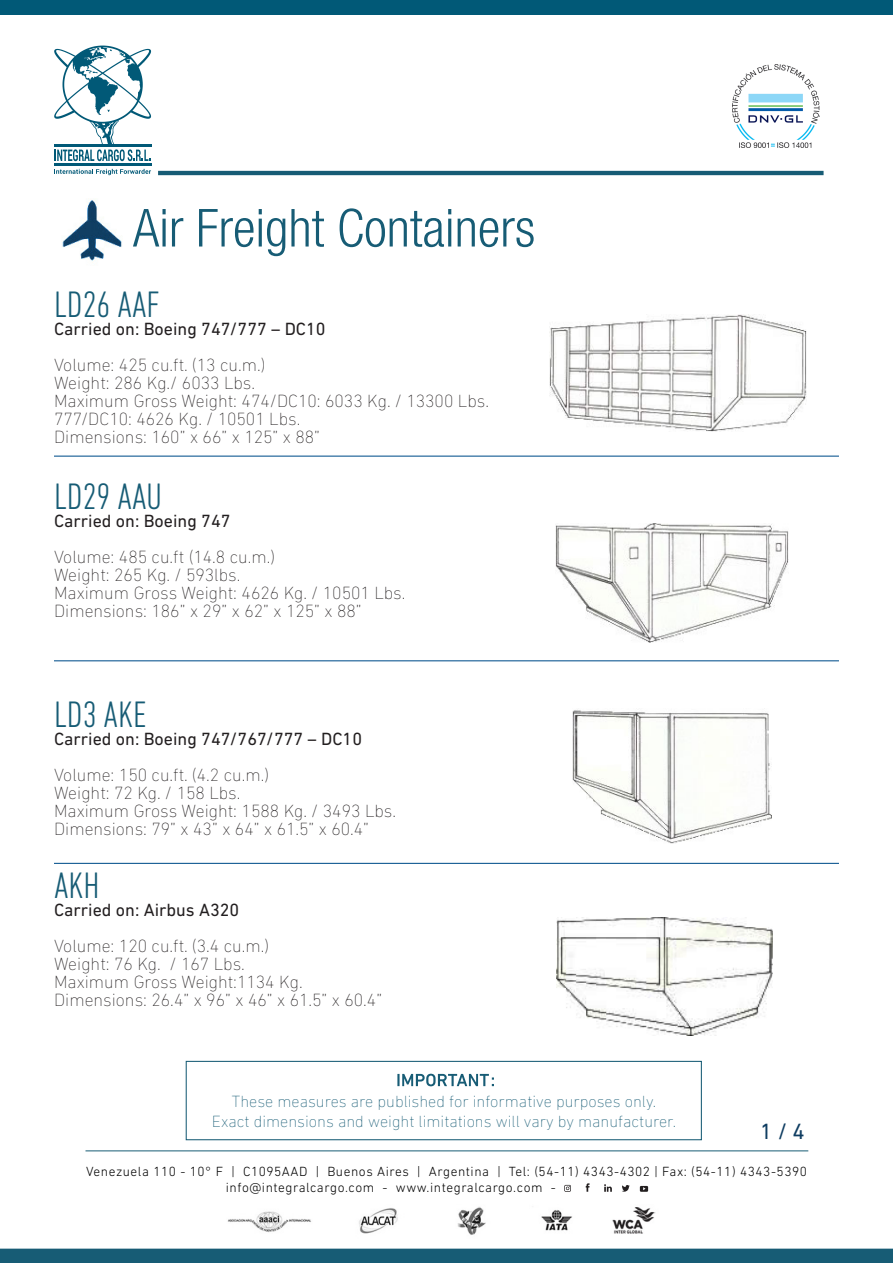
<style>
.page{position:relative;width:893px;height:1263px;background:#fff}
.page>*{position:absolute;margin:0;border:0;box-sizing:border-box;transform-origin:0 0}
.t1{font:300 condensed 52.5px "Helvetica Neue";color:#175c75}
.t2{font:300 condensed 37.5px "DIN Next LT Pro";color:#175c75}
.t3{font:22.5px "DIN Next LT Pro";color:#0f3d61}
.t4{font:200 18px "DIN Next LT Pro";color:#231f20}
.t5{font:18px "DIN Next LT Pro";color:#231f20}
.t6{font:200 16.5px "DIN Next LT Pro";color:#175c75}
.t7{font:300 13.5px "DIN Next LT Pro";letter-spacing:.04em;color:#000}
</style>
<div class="page">
<img style="left:549px;top:315px;width:257px;height:116px">
<img style="left:555px;top:524px;width:234px;height:119px">
<img style="left:573px;top:710px;width:198px;height:133px">
<hr style="left:54px;top:456px;width:785px;height:1px;background:#04508c">
<hr style="left:54px;top:660px;width:785px;height:1px;background:#04508c">
<hr style="left:54px;top:863px;width:785px;height:1px;background:#04508c">
<img style="left:557px;top:918px;width:216px;height:117px">
<img style="left:62px;top:200px;width:60px;height:63px">
<svg style="left:397px;top:1074px;width:97px;height:12px"></svg>
<div style="left:186px;top:1061px;width:516px;height:79px;border:1px solid #175c75"></div>
<div style="left:0;top:0;width:893px;height:14px;background:#015977"></div>
<hr style="left:158px;top:171px;width:666px;height:4px;background:#175c75">
<svg style="left:54px;top:169px;width:97px;height:6px"></svg>
<hr style="left:54px;top:163px;width:97px;height:3px;background:#015977">
<svg style="left:54px;top:46px;width:97px;height:115px"></svg>
<img style="left:732px;top:64px;width:87px;height:83px">
<div style="left:0;top:1249px;width:893px;height:13px;background:#175c75"></div>
<div style="left:0;top:1248px;width:893px;height:15px;border:2px solid #175c75"></div>
<img style="left:227px;top:1207px;width:429px;height:28px">
<hr style="left:86px;top:1150px;width:722px;height:1px;background:#175c75">
<svg style="left:586px;top:1183px;width:3px;height:9px"></svg>
<svg style="left:604px;top:1184px;width:8px;height:8px"></svg>
<svg style="left:622px;top:1185px;width:8px;height:7px"></svg>
<svg style="left:640px;top:1186px;width:8px;height:6px"></svg>
<svg style="left:564px;top:1185px;width:7px;height:7px"></svg>
<p class="t1" style="left:133px;top:198px;width:404px">Air Freight Containers</p>
<p class="t2" style="left:54px;top:283px;width:107px">LD26 AAF</p>
<p class="t5" style="left:54px;top:318px;width:273px">Carried on: Boeing 747/777 – DC10</p>
<p class="t4" style="left:54px;top:354px;width:213px">Volume: 425 cu.ft. (13 cu.m.)</p>
<p class="t4" style="left:54px;top:372px;width:203px">Weight: 286 Kg./ 6033 Lbs.</p>
<p class="t4" style="left:54px;top:390px;width:437px">Maximum Gross Weight: 474/DC10: 6033 Kg. / 13300 Lbs.</p>
<p class="t4" style="left:54px;top:408px;width:248px">777/DC10: 4626 Kg. / 10501 Lbs.</p>
<p class="t4" style="left:54px;top:426px;width:268px">Dimensions: 160” x 66” x 125” x 88”</p>
<p class="t2" style="left:54px;top:475px;width:110px">LD29 AAU</p>
<p class="t5" style="left:54px;top:511px;width:178px">Carried on: Boeing 747</p>
<p class="t4" style="left:54px;top:547px;width:223px">Volume: 485 cu.ft (14.8 cu.m.)</p>
<p class="t4" style="left:54px;top:565px;width:188px">Weight: 265 Kg. / 593lbs.</p>
<p class="t4" style="left:54px;top:583px;width:353px">Maximum Gross Weight: 4626 Kg. / 10501 Lbs.</p>
<p class="t4" style="left:54px;top:601px;width:309px">Dimensions: 186” x 29” x 62” x 125” x 88”</p>
<p class="t2" style="left:54px;top:693px;width:94px">LD3 AKE</p>
<p class="t5" style="left:54px;top:728px;width:310px">Carried on: Boeing 747/767/777 – DC10</p>
<p class="t4" style="left:54px;top:764px;width:217px">Volume: 150 cu.ft. (4.2 cu.m.)</p>
<p class="t4" style="left:54px;top:782px;width:188px">Weight: 72 Kg. / 158 Lbs.</p>
<p class="t4" style="left:54px;top:800px;width:344px">Maximum Gross Weight: 1588 Kg. / 3493 Lbs.</p>
<p class="t4" style="left:54px;top:818px;width:317px">Dimensions: 79” x 43” x 64” x 61.5” x 60.4”</p>
<p class="t2" style="left:54px;top:864px;width:47px">AKH</p>
<p class="t5" style="left:54px;top:899px;width:187px">Carried on: Airbus A320</p>
<p class="t4" style="left:54px;top:935px;width:217px">Volume: 120 cu.ft. (3.4 cu.m.)</p>
<p class="t4" style="left:54px;top:953px;width:192px">Weight: 76 Kg. / 167 Lbs.</p>
<p class="t4" style="left:54px;top:971px;width:250px">Maximum Gross Weight:1134 Kg.</p>
<p class="t4" style="left:54px;top:989px;width:330px">Dimensions: 26.4” x 96” x 46” x 61.5” x 60.4”</p>
<p class="t6" style="left:232px;top:1092px;width:426px">These measures are published for informative purposes only.</p>
<p class="t6" style="left:212px;top:1111px;width:466px">Exact dimensions and weight limitations will vary by manufacturer.</p>
<p class="t7" style="left:86px;top:1163px;width:722px">Venezuela 110 - 10° F | C1095AAD | Buenos Aires | Argentina | Tel: (54-11) 4343-4302 | Fax: (54-11) 4343-5390</p>
<p class="t7" style="left:226px;top:1179px;width:332px">info@integralcargo.com - www.integralcargo.com -</p>
<p class="t3" style="left:760px;top:1118px;width:46px">1 / 4</p>
</div>
